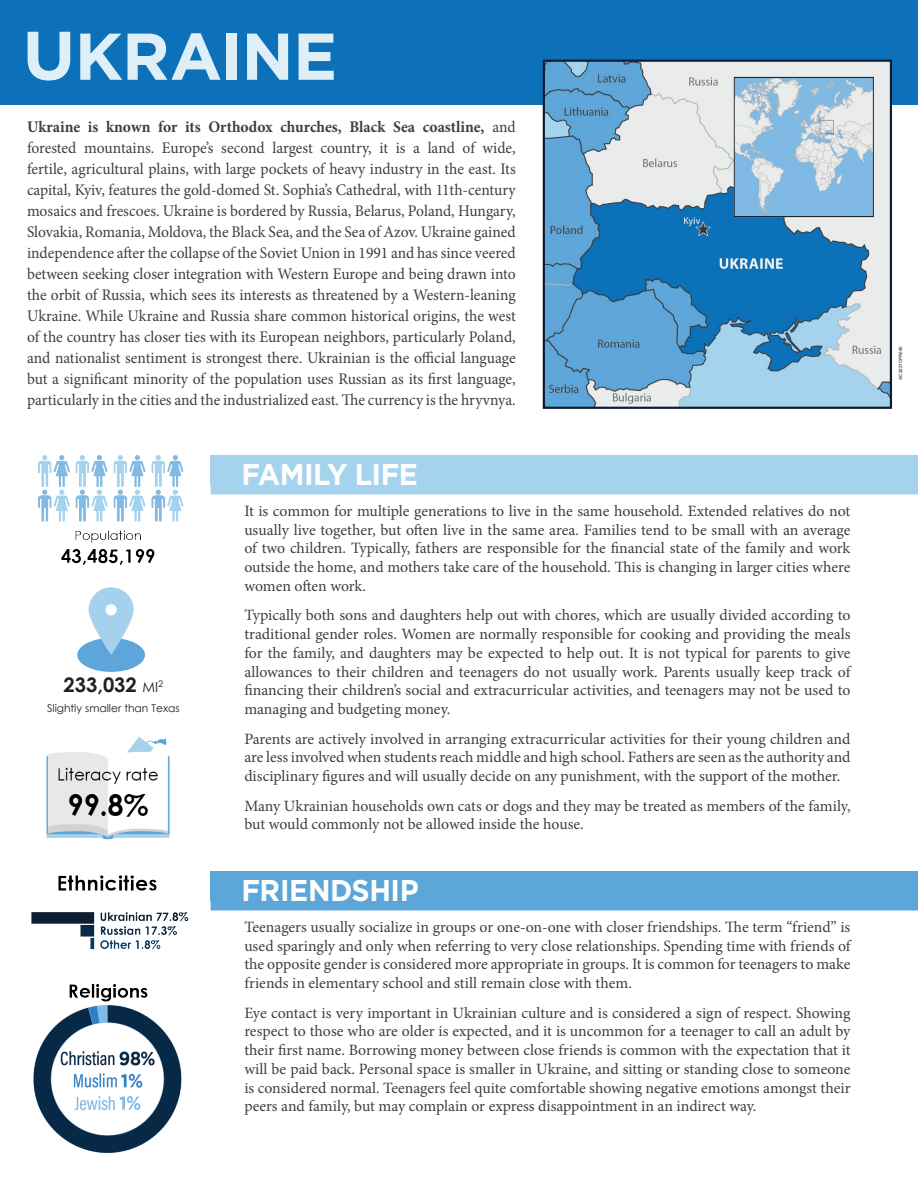
<style>
.page{position:relative;width:918px;height:1188px;background:#fff}
.page>*{position:absolute;margin:0;border:0;box-sizing:border-box;transform-origin:0 0}
.t1{font:700 66px "Gotham";letter-spacing:-.015em;color:#dfeff8}
.Family_Life{font:700 30px "Gotham";letter-spacing:-.02em;color:#fff;scale:.95 1}
.Friendship{font:700 30px "Gotham";letter-spacing:-.015em;color:#fff;scale:.95 1}
.t2{font:700 20.1px "Century Gothic";color:#231f20}
.t3{font:16.2px/21px "Minion Pro";color:#3e3e3f;text-align:justify;scale:.96 1}
.t4{font:15.75px/18.8px "Minion Pro";letter-spacing:-.005em;color:#3e3e3f;text-align:justify}
.t5{font:10.8px "Century Gothic";color:#231f20}
.Section_Header{font:700 4.5px "Arial";color:#5f5f62}
.s1{font-size:68.7px}
.s2{font-weight:700}
.s3{font-weight:400;font-size:13.8px}
</style>
<div class="page">
<div style="left:0;top:0;width:918px;height:105px;background:#0d71b9"></div>
<div style="left:211px;top:455px;width:707px;height:30px;background:#a5d3ed"></div>
<div style="left:211px;top:475px;width:707px;height:19px;background:#a5d3ed"></div>
<div style="left:211px;top:871px;width:707px;height:30px;background:#5da6d9"></div>
<div style="left:211px;top:891px;width:707px;height:19px;background:#5da6d9"></div>
<img style="left:33px;top:984px;width:149px;height:170px">
<img style="left:58px;top:875px;width:99px;height:16px">
<img style="left:31px;top:912px;width:158px;height:38px">
<img style="left:46px;top:736px;width:124px;height:104px">
<div style="left:77px;top:638px;width:68px;height:34px;background:#5da5da;border-radius:50%"></div>
<svg style="left:89px;top:587px;width:45px;height:68px"></svg>
<img style="left:38px;top:455px;width:146px;height:110px">
<img style="left:546px;top:63px;width:343px;height:343px">
<div style="left:543px;top:60px;width:349px;height:349px;border:2px solid #0d1d31"></div>
<p class="t1" style="left:22px;top:13px;width:316px"><span class="s1">U</span>KRAINE</p>
<p class="t3" style="left:27px;top:117px;width:511px"><span class="s2">Ukraine is known for its Orthodox churches, Black Sea coastline,</span> and forested mountains. Europe’s second largest country, it is a land of wide, fertile, agricultural plains, with large pockets of heavy industry in the east. Its capital, Kyiv, features the gold-domed St. Sophia’s Cathedral, with 11th-century mosaics and frescoes. Ukraine is bordered by Russia, Belarus, Poland, Hungary, Slovakia, Romania, Moldova, the Black Sea, and the Sea of Azov. Ukraine gained independence after the collapse of the Soviet Union in 1991 and has since veered between seeking closer integration with Western Europe and being drawn into the orbit of Russia, which sees its interests as threatened by a Western-leaning Ukraine. While Ukraine and Russia share common historical origins, the west of the country has closer ties with its European neighbors, particularly Poland, and nationalist sentiment is strongest there. Ukrainian is the official language but a significant minority of the population uses Russian as its first language, particularly in the cities and the industrialized east. The currency is the hryvnya.</p>
<p class="t2" style="left:64px;top:670px;width:101px">233,032 <span class="s3">MI</span><sup>2</sup></p>
<p class="t5" style="left:47px;top:701px;width:134px">Slightly smaller than Texas</p>
<p class="Family_Life" style="left:241px;top:454px;width:187px">FAMILY LIFE</p>
<p class="t4" style="left:244px;top:501px;width:608px">It is common for multiple generations to live in the same household. Extended relatives do not usually live together, but often live in the same area. Families tend to be small with an average of two children. Typically, fathers are responsible for the financial state of the family and work outside the home, and mothers take care of the household. This is changing in larger cities where women often work.</p>
<p class="t4" style="left:244px;top:606px;width:608px">Typically both sons and daughters help out with chores, which are usually divided according to traditional gender roles. Women are normally responsible for cooking and providing the meals for the family, and daughters may be expected to help out. It is not typical for parents to give allowances to their children and teenagers do not usually work. Parents usually keep track of financing their children’s social and extracurricular activities, and teenagers may not be used to managing and budgeting money.</p>
<p class="t4" style="left:244px;top:729px;width:608px">Parents are actively involved in arranging extracurricular activities for their young children and are less involved when students reach middle and high school. Fathers are seen as the authority and disciplinary figures and will usually decide on any punishment, with the support of the mother.</p>
<p class="t4" style="left:244px;top:796px;width:608px">Many Ukrainian households own cats or dogs and they may be treated as members of the family, but would commonly not be allowed inside the house.</p>
<p class="Friendship" style="left:241px;top:870px;width:188px">FRIENDSHIP</p>
<p class="t4" style="left:244px;top:918px;width:608px">Teenagers usually socialize in groups or one-on-one with closer friendships. The term “friend” is used sparingly and only when referring to very close relationships. Spending time with friends of the opposite gender is considered more appropriate in groups. It is common for teenagers to make friends in elementary school and still remain close with them.</p>
<p class="t4" style="left:244px;top:1003px;width:608px">Eye contact is very important in Ukrainian culture and is considered a sign of respect. Showing respect to those who are older is expected, and it is uncommon for a teenager to call an adult by their first name. Borrowing money between close friends is common with the expectation that it will be paid back. Personal space is smaller in Ukraine, and sitting or standing close to someone is considered normal. Teenagers feel quite comfortable showing negative emotions amongst their peers and family, but may complain or express disappointment in an indirect way.</p>
<p class="Section_Header" style="left:897px;top:380px;width:35px;rotate:-90deg">AC2021CPR040</p>
</div>
